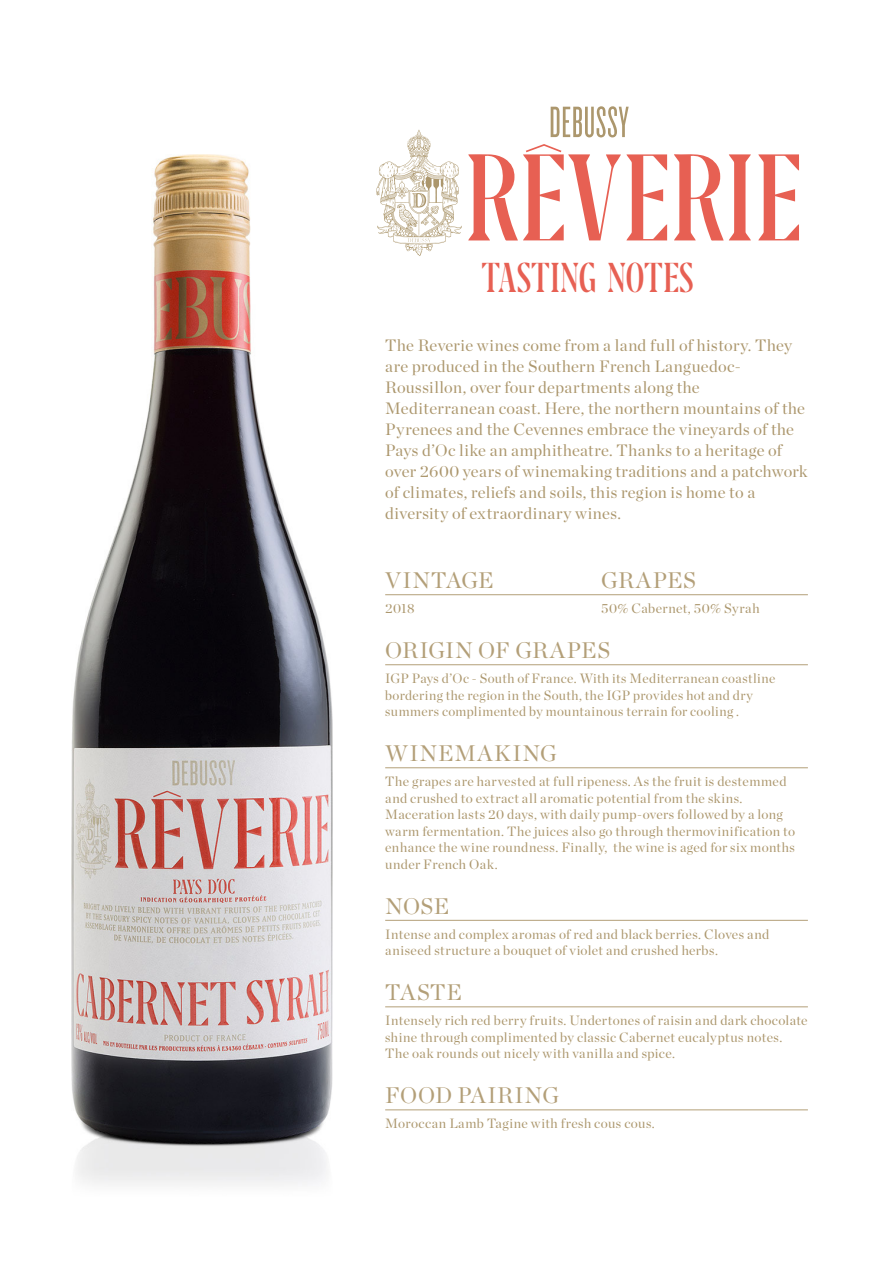
<style>
.page{position:relative;width:893px;height:1263px;background:#fff}
.page>*{position:absolute;margin:0;border:0;box-sizing:border-box;transform-origin:0 0}
.Body_Copy{font:38.85px "BC Steiner MBL";color:#e76053}
.Heading{font:22.5px "Chronicle Display";letter-spacing:.035em;color:#b39f78}
.Heading-2{font:22.5px "Chronicle Display";color:#b39f78}
.Heading-3{font:22.5px "Chronicle Display";letter-spacing:.055em;color:#b39f78}
.Body_Copy-2{font:16.5px/21px "Chronicle Display";letter-spacing:.02em;color:#ac976d}
.Body_Copy-3{font:13.5px/16.5px "Chronicle Display";letter-spacing:.03em;color:#ac976d}
</style>
<div class="page">
<img style="left:71px;top:154px;width:261px;height:1031px">
<hr style="left:385px;top:594px;width:423px;height:1px;background:#b39f78">
<hr style="left:385px;top:664px;width:423px;height:1px;background:#b39f78">
<hr style="left:385px;top:767px;width:423px;height:1px;background:#b39f78">
<hr style="left:385px;top:920px;width:423px;height:1px;background:#b39f78">
<hr style="left:385px;top:1006px;width:423px;height:1px;background:#b39f78">
<hr style="left:385px;top:1109px;width:423px;height:1px;background:#b39f78">
<svg style="left:551px;top:106px;width:78px;height:31px"></svg>
<svg style="left:376px;top:130px;width:86px;height:126px"></svg>
<svg style="left:758px;top:154px;width:41px;height:86px"></svg>
<svg style="left:674px;top:154px;width:77px;height:87px"></svg>
<svg style="left:468px;top:144px;width:199px;height:97px"></svg>
<p class="Body_Copy" style="left:482px;top:255px;width:214px">TASTING NOTES</p>
<p class="Body_Copy-2" style="left:385px;top:334px;width:424px">The Reverie wines come from a land full of history. They are produced in the Southern French Languedoc-Roussillon, over four departments along the Mediterranean coast. Here, the northern mountains of the Pyrenees and the Cevennes embrace the vineyards of the Pays d’Oc like an amphitheatre. Thanks to a heritage of over 2600 years of winemaking traditions and a patchwork of climates, reliefs and soils, this region is home to a diversity of extraordinary wines.</p>
<p class="Heading" style="left:385px;top:563px;width:110px">VINTAGE</p>
<p class="Heading" style="left:601px;top:563px;width:96px">GRAPES</p>
<p class="Body_Copy-3" style="left:385px;top:599px;width:31px">2018</p>
<p class="Body_Copy-3" style="left:601px;top:599px;width:160px">50% Cabernet, 50% Syrah</p>
<p class="Heading-2" style="left:385px;top:633px;width:227px">ORIGIN OF GRAPES</p>
<p class="Body_Copy-3" style="left:385px;top:669px;width:392px">IGP Pays d’Oc - South of France. With its Mediterranean coastline bordering the region in the South, the IGP provides hot and dry summers complimented by mountainous terrain for cooling .</p>
<p class="Heading-3" style="left:385px;top:736px;width:173px">WINEMAKING</p>
<p class="Body_Copy-3" style="left:385px;top:772px;width:412px">The grapes are harvested at full ripeness. As the fruit is destemmed and crushed to extract all aromatic potential from the skins.<br>Maceration lasts 20 days, with daily pump-overs followed by a long warm fermentation. The juices also go through thermovinification to enhance the wine roundness. Finally, the wine is aged for six months under French Oak.</p>
<p class="Heading" style="left:385px;top:889px;width:66px">NOSE</p>
<p class="Body_Copy-3" style="left:385px;top:925px;width:386px">Intense and complex aromas of red and black berries. Cloves and aniseed structure a bouquet of violet and crushed herbs.</p>
<p class="Heading" style="left:385px;top:975px;width:78px">TASTE</p>
<p class="Body_Copy-3" style="left:385px;top:1011px;width:424px">Intensely rich red berry fruits. Undertones of raisin and dark chocolate shine through complimented by classic Cabernet eucalyptus notes.<br>The oak rounds out nicely with vanilla and spice.</p>
<p class="Heading" style="left:385px;top:1078px;width:175px">FOOD PAIRING</p>
<p class="Body_Copy-3" style="left:385px;top:1114px;width:271px">Moroccan Lamb Tagine with fresh cous cous.</p>
</div>
